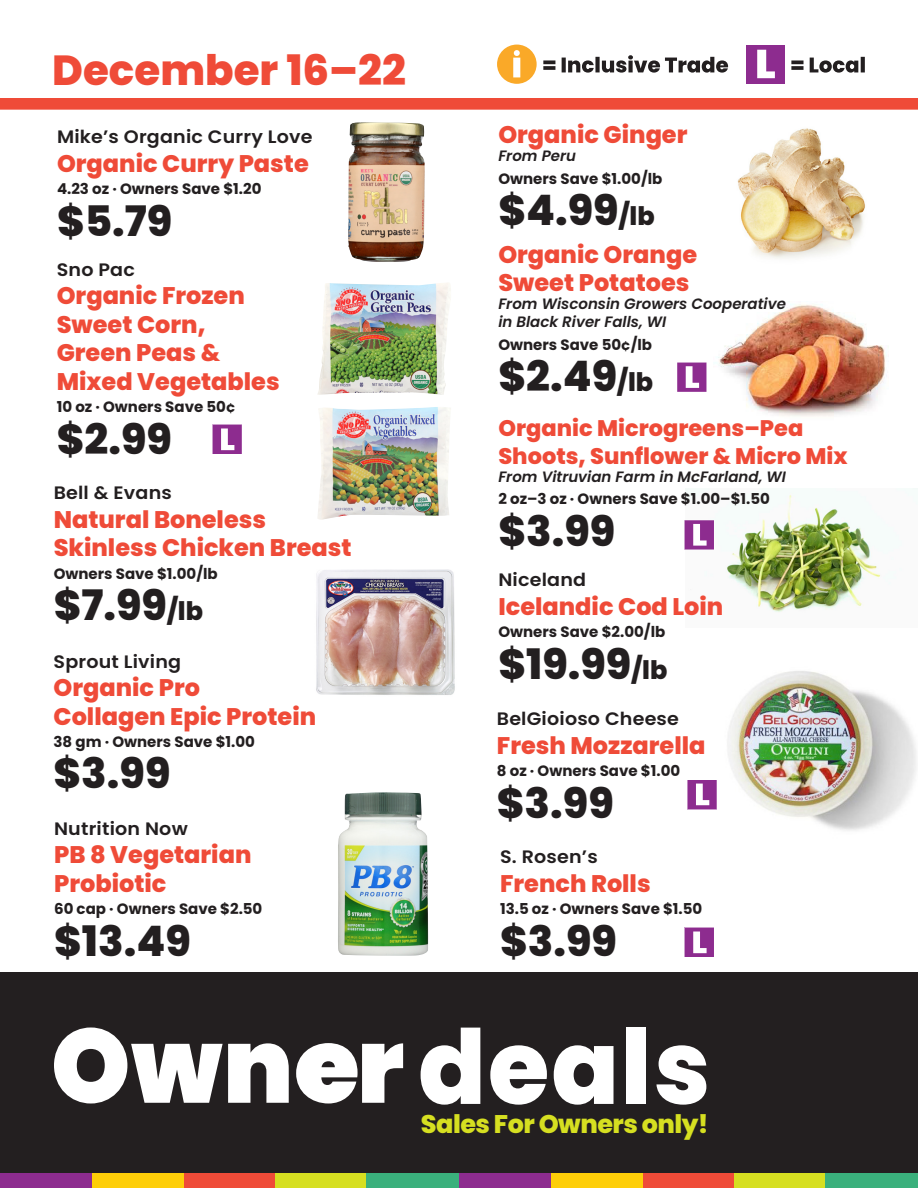
<style>
.page{position:relative;width:918px;height:1188px;background:#fff}
.page>*{position:absolute;margin:0;border:0;box-sizing:border-box;transform-origin:0 0}
.t1{font:800 42px "Poppins";color:#231f20}
.t2{font:800 42px "Poppins";color:#ef4b38}
.t3{font:800 25.5px "Poppins";letter-spacing:-.02em;color:#d6df21}
.t4{font:800 24px/28.5px "Poppins";color:#ef4b38}
.t5{font:800 22.5px/28.5px "Poppins";color:#ef4b38}
.t6{font:600 18px "Poppins";letter-spacing:.01em;color:#231f20;scale:1.06 1}
.t7{font:700 15px/22.4px "Poppins";color:#231f20}
.t8{font:italic 600 15px/18px "Poppins";color:#231f20}
.s1{font-size:25.5px}
.s2{font-weight:600;font-style:italic}
.s3{font-weight:700;font-style:normal}
</style>
<div class="page">
<img style="left:685px;top:489px;width:205px;height:124px">
<img style="left:715px;top:304px;width:172px;height:113px">
<img style="left:737px;top:128px;width:128px;height:131px">
<img style="left:316px;top:569px;width:139px;height:126px">
<div style="left:0;top:973px;width:918px;height:214px;background:#231f20"></div>
<div style="left:184px;top:1173px;width:91px;height:15px;background:#ef4b38"></div>
<div style="left:275px;top:1173px;width:92px;height:15px;background:#d6df21"></div>
<div style="left:367px;top:1173px;width:92px;height:15px;background:#3ab07c"></div>
<div style="left:0;top:1173px;width:92px;height:15px;background:#8d2c8f"></div>
<div style="left:92px;top:1173px;width:92px;height:15px;background:#fece08"></div>
<div style="left:643px;top:1173px;width:91px;height:15px;background:#ef4b38"></div>
<div style="left:734px;top:1173px;width:92px;height:15px;background:#d6df21"></div>
<div style="left:826px;top:1173px;width:92px;height:15px;background:#3ab07c"></div>
<div style="left:459px;top:1173px;width:92px;height:15px;background:#8d2c8f"></div>
<div style="left:551px;top:1173px;width:92px;height:15px;background:#fece08"></div>
<svg style="left:421px;top:1028px;width:59px;height:77px"></svg>
<svg style="left:490px;top:1045px;width:57px;height:60px"></svg>
<svg style="left:554px;top:1045px;width:60px;height:60px"></svg>
<div style="left:627px;top:1028px;width:19px;height:76px;background:#fff"></div>
<svg style="left:656px;top:1045px;width:50px;height:60px"></svg>
<svg style="left:54px;top:1028px;width:235px;height:76px"></svg>
<svg style="left:296px;top:1043px;width:107px;height:61px"></svg>
<svg style="left:497px;top:45px;width:40px;height:39px"></svg>
<svg style="left:543px;top:55px;width:185px;height:18px"></svg>
<div style="left:746px;top:45px;width:39px;height:38px;background:#8d2c8f"></div>
<svg style="left:757px;top:50px;width:18px;height:28px"></svg>
<svg style="left:791px;top:57px;width:74px;height:16px"></svg>
<svg style="left:0;top:98px;width:918px;height:12px;background:#ef503d"></svg>
<svg style="left:212px;top:424px;width:30px;height:30px"></svg>
<svg style="left:684px;top:927px;width:30px;height:30px"></svg>
<svg style="left:677px;top:362px;width:30px;height:30px"></svg>
<svg style="left:684px;top:520px;width:31px;height:30px"></svg>
<img style="left:727px;top:671px;width:189px;height:160px">
<svg style="left:687px;top:780px;width:30px;height:30px"></svg>
<img style="left:338px;top:792px;width:91px;height:164px">
<img style="left:348px;top:122px;width:77px;height:140px">
<img style="left:318px;top:283px;width:133px;height:112px">
<img style="left:318px;top:407px;width:133px;height:113px">
<p class="t2" style="left:52px;top:46px;width:355px">December 16–22</p>
<p class="t6" style="left:57px;top:126px;width:243px">Mike’s Organic Curry Love</p>
<p class="t4" style="left:57px;top:149px;width:253px">Organic Curry Paste</p>
<p class="t7" style="left:57px;top:178px;width:206px">4.23 oz · Owners Save $1.20</p>
<p class="t1" style="left:57px;top:197px;width:117px">$5.79</p>
<p class="t6" style="left:57px;top:259px;width:75px">Sno Pac</p>
<p class="t4" style="left:57px;top:282px;width:224px">Organic Frozen<br>Sweet Corn,<br>Green Peas &amp;<br>Mixed Vegetables</p>
<p class="t7" style="left:57px;top:396px;width:180px">10 oz · Owners Save 50¢</p>
<p class="t1" style="left:57px;top:415px;width:117px">$2.99</p>
<p class="t6" style="left:54px;top:482px;width:113px">Bell &amp; Evans</p>
<p class="t4" style="left:54px;top:505px;width:214px">Natural Boneless</p>
<p class="t4" style="left:54px;top:534px;width:299px">Skinless Chicken Breast</p>
<p class="t7" style="left:54px;top:562px;width:166px">Owners Save $1.00/lb</p>
<p class="t1" style="left:54px;top:581px;width:151px">$7.99<span class="s1">/lb</span></p>
<p class="t6" style="left:54px;top:651px;width:122px">Sprout Living</p>
<p class="t4" style="left:54px;top:674px;width:264px">Organic Pro<br>Collagen Epic Protein</p>
<p class="t7" style="left:54px;top:731px;width:203px">38 gm · Owners Save $1.00</p>
<p class="t1" style="left:54px;top:749px;width:118px">$3.99</p>
<p class="t6" style="left:54px;top:818px;width:128px">Nutrition Now</p>
<p class="t4" style="left:54px;top:841px;width:199px">PB 8 Vegetarian<br>Probiotic</p>
<p class="t7" style="left:54px;top:898px;width:210px">60 cap · Owners Save $2.50</p>
<p class="t1" style="left:54px;top:917px;width:138px">$13.49</p>
<p class="t4" style="left:498px;top:121px;width:191px">Organic Ginger</p>
<p class="t7" style="left:498px;top:145px;width:166px"><span class="s2">From Peru<br></span>Owners Save $1.00/lb</p>
<p class="t1" style="left:498px;top:186px;width:158px">$4.99<span class="s1">/lb</span></p>
<p class="t4" style="left:498px;top:240px;width:200px">Organic Orange<br>Sweet Potatoes</p>
<p class="t8" style="left:498px;top:295px;width:289px">From Wisconsin Growers Cooperative in Black River Falls, WI</p>
<p class="t7" style="left:498px;top:333px;width:155px">Owners Save 50¢/lb</p>
<p class="t1" style="left:498px;top:352px;width:156px">$2.49<span class="s1">/lb</span></p>
<p class="t5" style="left:498px;top:413px;width:351px">Organic Microgreens–Pea<br>Shoots, Sunflower &amp; Micro Mix</p>
<p class="t8" style="left:498px;top:466px;width:289px;line-height:22.4px">From Vitruvian Farm in McFarland, WI<br><span class="s3">2 oz–3 oz · Owners Save $1.00–$1.50</span></p>
<p class="t1" style="left:498px;top:507px;width:118px">$3.99</p>
<p class="t6" style="left:498px;top:570px;width:84px">Niceland</p>
<p class="t4" style="left:498px;top:592px;width:227px">Icelandic Cod Loin</p>
<p class="t7" style="left:498px;top:621px;width:168px">Owners Save $2.00/lb</p>
<p class="t1" style="left:498px;top:640px;width:171px">$19.99<span class="s1">/lb</span></p>
<p class="t6" style="left:497px;top:709px;width:173px">BelGioioso Cheese</p>
<p class="t4" style="left:497px;top:731px;width:210px">Fresh Mozzarella</p>
<p class="t7" style="left:497px;top:760px;width:185px">8 oz · Owners Save $1.00</p>
<p class="t1" style="left:497px;top:779px;width:118px">$3.99</p>
<p class="t6" style="left:500px;top:846px;width:94px">S. Rosen’s</p>
<p class="t4" style="left:500px;top:869px;width:152px">French Rolls</p>
<p class="t7" style="left:500px;top:898px;width:204px">13.5 oz · Owners Save $1.50</p>
<p class="t1" style="left:500px;top:916px;width:118px">$3.99</p>
<p class="t3" style="left:421px;top:1110px;width:289px">Sales For Owners only!</p>
</div>
